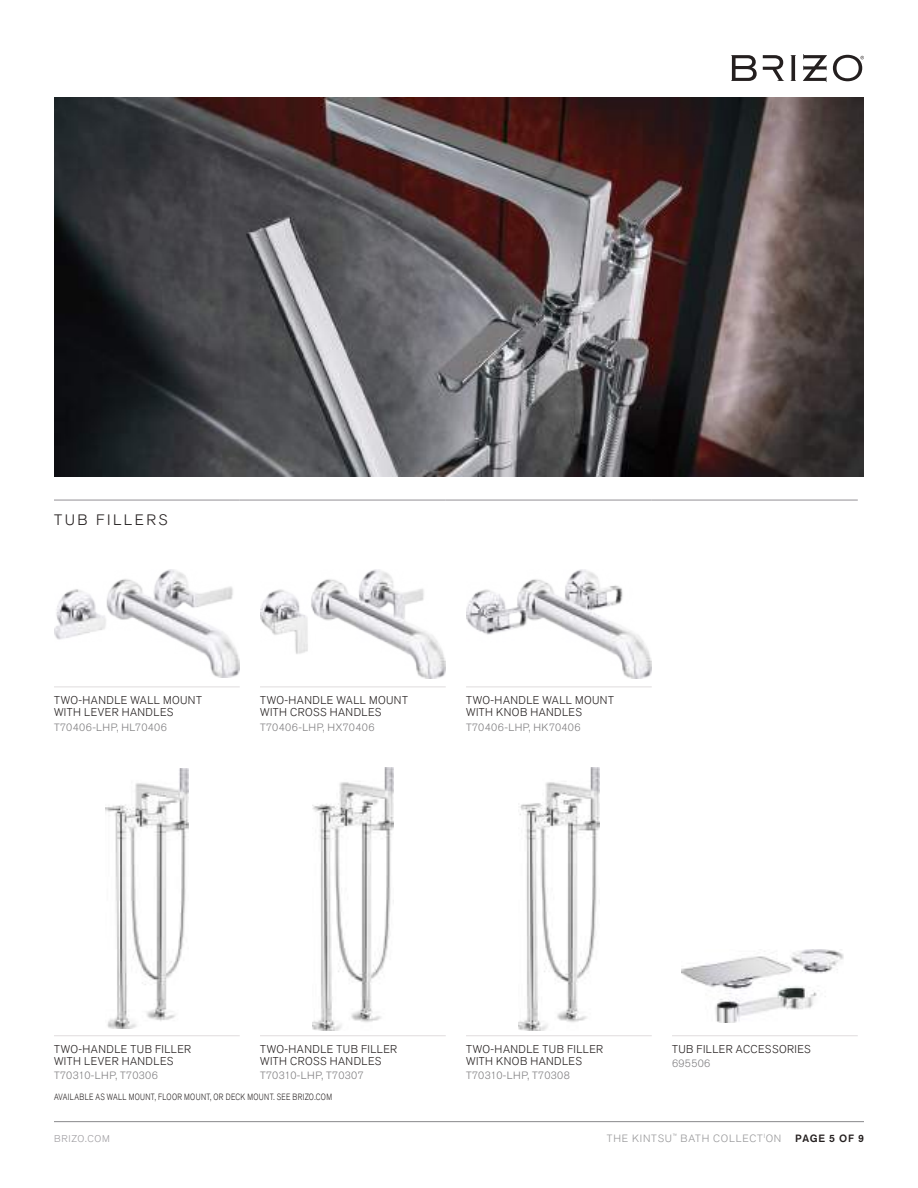
<style>
.page{position:relative;width:918px;height:1188px;background:#fff}
.page>*{position:absolute;margin:0;border:0;box-sizing:border-box;transform-origin:0 0}
.t1{font:300 15px "Akzidenz Grotesk Std";letter-spacing:.165em;color:#241f1f}
.t2{font:300 11.25px/12px "Akzidenz Grotesk Std";letter-spacing:.04em;color:#241f1f;scale:.96 1}
.t3{font:300 10.5px "Akzidenz Grotesk Std";letter-spacing:.035em;color:#7d7c7e}
.t4{font:300 10.5px "Akzidenz Grotesk Std";letter-spacing:.075em;color:#969698}
.t5{font:500 10.5px "Akzidenz Grotesk Std";letter-spacing:.07em;color:#241f1f}
.t6{font:300 9.75px "Akzidenz Grotesk Std";letter-spacing:.075em;color:#9e9ca0}
.t7{font:300 9px "Akzidenz Grotesk Std";letter-spacing:.05em;color:#241f1f;scale:.8 1}
</style>
<div class="page">
<svg style="left:731px;top:55px;width:26px;height:26px"></svg>
<svg style="left:791px;top:55px;width:5px;height:26px"></svg>
<svg style="left:803px;top:54px;width:24px;height:28px"></svg>
<svg style="left:763px;top:55px;width:21px;height:26px"></svg>
<svg style="left:833px;top:55px;width:31px;height:26px"></svg>
<hr style="left:54px;top:1121px;width:810px;height:1px;background:#969698">
<img style="left:54px;top:97px;width:810px;height:379px">
<hr style="left:54px;top:500px;width:186px;height:1px;background:#9e9ca0">
<svg style="left:240px;top:500px;width:20px;height:1px"></svg>
<hr style="left:260px;top:500px;width:186px;height:1px;background:#9e9ca0">
<svg style="left:446px;top:500px;width:20px;height:1px"></svg>
<hr style="left:466px;top:500px;width:186px;height:1px;background:#9e9ca0">
<svg style="left:652px;top:500px;width:20px;height:1px"></svg>
<hr style="left:672px;top:500px;width:186px;height:1px;background:#9e9ca0">
<hr style="left:54px;top:686px;width:186px;height:1px;background:#e3e0e1">
<hr style="left:260px;top:686px;width:186px;height:1px;background:#e3e0e1">
<hr style="left:466px;top:686px;width:186px;height:1px;background:#e3e0e1">
<hr style="left:54px;top:1035px;width:186px;height:1px;background:#e3e0e1">
<hr style="left:260px;top:1035px;width:186px;height:1px;background:#e3e0e1">
<hr style="left:466px;top:1035px;width:186px;height:1px;background:#e3e0e1">
<hr style="left:672px;top:1035px;width:186px;height:1px;background:#e3e0e1">
<img style="left:54px;top:570px;width:186px;height:107px">
<img style="left:260px;top:570px;width:186px;height:109px">
<img style="left:466px;top:570px;width:186px;height:109px">
<img style="left:106px;top:769px;width:82px;height:260px">
<img style="left:313px;top:768px;width:80px;height:262px">
<img style="left:519px;top:768px;width:80px;height:262px">
<img style="left:681px;top:949px;width:162px;height:74px">
<h1 class="t1" style="left:54px;top:511px;width:115px">TUB FILLERS</h1>
<p class="t2" style="left:54px;top:694px;width:156px">TWO-HANDLE WALL MOUNT<br>WITH LEVER HANDLES</p>
<p class="t3" style="left:54px;top:721px;width:114px">T70406-LHP, HL70406</p>
<p class="t2" style="left:260px;top:694px;width:156px">TWO-HANDLE WALL MOUNT<br>WITH CROSS HANDLES</p>
<p class="t3" style="left:260px;top:721px;width:116px">T70406-LHP, HX70406</p>
<p class="t2" style="left:466px;top:694px;width:156px">TWO-HANDLE WALL MOUNT<br>WITH KNOB HANDLES</p>
<p class="t3" style="left:466px;top:721px;width:116px">T70406-LHP, HK70406</p>
<p class="t2" style="left:54px;top:1043px;width:144px">TWO-HANDLE TUB FILLER<br>WITH LEVER HANDLES</p>
<p class="t3" style="left:54px;top:1070px;width:105px">T70310-LHP, T70306</p>
<p class="t2" style="left:260px;top:1043px;width:144px">TWO-HANDLE TUB FILLER<br>WITH CROSS HANDLES</p>
<p class="t3" style="left:260px;top:1070px;width:105px">T70310-LHP, T70307</p>
<p class="t7" style="left:54px;top:1092px;width:349px">AVAILABLE AS WALL MOUNT, FLOOR MOUNT, OR DECK MOUNT. SEE BRIZO.COM</p>
<p class="t2" style="left:466px;top:1043px;width:144px">TWO-HANDLE TUB FILLER<br>WITH KNOB HANDLES</p>
<p class="t3" style="left:466px;top:1070px;width:105px">T70310-LHP, T70308</p>
<p class="t2" style="left:672px;top:1043px;width:146px">TUB FILLER ACCESSORIES</p>
<p class="t3" style="left:672px;top:1058px;width:40px">695506</p>
<p class="t6" style="left:54px;top:1133px;width:57px">BRIZO.COM</p>
<p class="t4" style="left:607px;top:1132px;width:176px">THE KINTSU<sup>™</sup> BATH COLLECT<sup>I</sup>ON</p>
<p class="t5" style="left:795px;top:1132px;width:70px">PAGE 5 OF 9</p>
</div>
